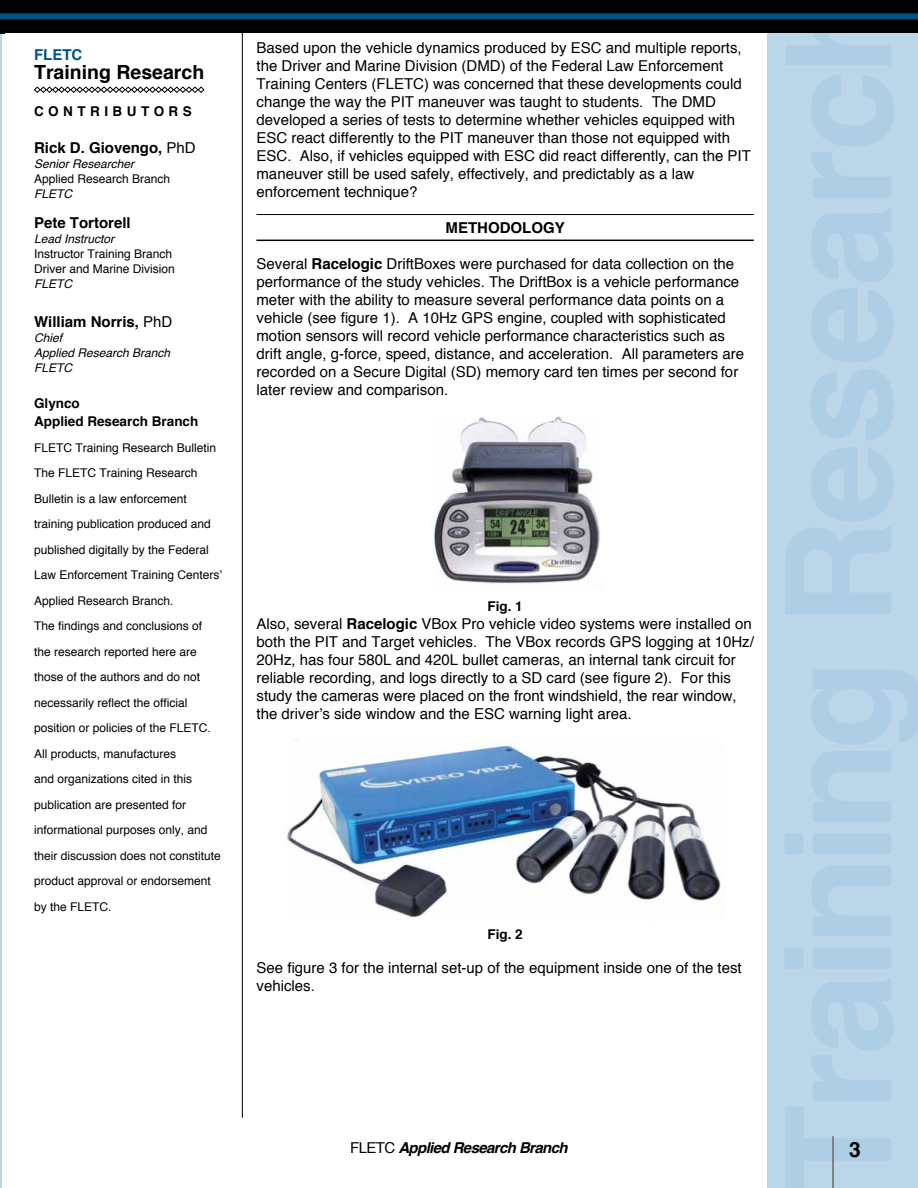
<style>
.page{position:relative;width:918px;height:1188px;background:#fff}
.page>*{position:absolute;margin:0;border:0;box-sizing:border-box;transform-origin:0 0}
.t1{font:700 21px "Helvetica";color:#000}
.t2{font:700 19.5px "Helvetica";color:#000}
.t3{font:15px/18px "Helvetica";color:#000}
.t4{font:700 15px "Helvetica";color:#000}
.t5{font:italic 700 15px "Helvetica";letter-spacing:-.04em;color:#000}
.t6{font:700 15px "Helvetica";color:#005288}
.t7{font:700 13.5px/18px "Helvetica";color:#000}
.t8{font:700 13.5px "Helvetica";letter-spacing:.33em;color:#000}
.t9{font:12px/25.5px "Helvetica";color:#000}
.t10{font:italic 12px/15px "Helvetica";color:#000}
.s1{font-weight:400}
.s2{font-family:"Arial"}
.s3{font-weight:700}
.s4{font-weight:400;font-style:normal}
</style>
<div class="page">
<div style="left:767px;top:0;width:151px;height:1188px;background:#bcd6e9"></div>
<hr style="left:0;top:0;width:2px;height:1188px;background:#bcd6e9">
<div style="left:0;top:0;width:918px;height:33px;background:#000"></div>
<div style="left:0;top:13px;width:918px;height:6px;background:#005288"></div>
<hr style="left:832px;top:1136px;width:2px;height:52px;background:#726658">
<hr style="left:242px;top:27px;width:1px;height:1091px;background:#000">
<svg style="left:34px;top:86px;width:171px;height:7px"></svg>
<hr style="left:256px;top:214px;width:498px;height:1px;background:#000">
<hr style="left:256px;top:240px;width:498px;height:1px;background:#000">
<img style="left:432px;top:416px;width:170px;height:172px">
<img style="left:287px;top:741px;width:437px;height:177px">
<p class="t6" style="left:34px;top:43px;width:50px">FLETC</p>
<h2 class="t2" style="left:34px;top:56px;width:172px">Training Research</h2>
<p class="t8" style="left:34px;top:100px;width:159px">CONTRIBUTORS</p>
<p class="t4" style="left:34px;top:135px;width:163px">Rick D. Giovengo, <span class="s1">PhD</span></p>
<p class="t10" style="left:34px;top:156px;width:102px">Senior Researcher</p>
<p class="t9" style="left:34px;top:166px;width:138px">Applied Research Branch</p>
<p class="t10" style="left:34px;top:186px;width:40px">FLETC</p>
<p class="t4" style="left:34px;top:210px;width:98px">Pete Tortorell</p>
<p class="t10" style="left:34px;top:231px;width:82px">Lead Instructor</p>
<p class="t9" style="left:34px;top:246px;width:142px;line-height:15px">Instructor Training Branch<br>Driver and Marine Division</p>
<p class="t10" style="left:34px;top:276px;width:40px">FLETC</p>
<p class="t4" style="left:34px;top:309px;width:140px">William Norris, <span class="s1">PhD</span></p>
<p class="t10" style="left:34px;top:330px;width:138px">Chief<br>Applied Research Branch<br>FLETC</p>
<p class="t7" style="left:34px;top:395px;width:166px">Glynco<br>Applied Research Branch</p>
<p class="t9" style="left:34px;top:435px;width:190px">FLETC Training Research Bulletin<br>The FLETC Training Research<br>Bulletin is a law enforcement training publication produced and published digitally by the Federal<br>Law Enforcement Training Centers’<br>Applied Research Branch.<br>The findings and conclusions of<br>the research reported here are those of the authors and do not necessarily reflect the official position or policies of the FLETC.<br>All products, manufactures<br>and organizations cited in this publication are presented for informational purposes only, and their discussion does not constitute product approval or endorsement by the FLETC.</p>
<p class="t3" style="left:256px;top:39px;width:496px">Based upon the <span class="s2">vehicle dynamics produced by</span> ESC and multiple reports, the Driver and Marine Division (DMD) of the Federal Law Enforcement Training Centers (FLETC) was concerned that these developments could change the way the PIT maneuver <span class="s2">was taught</span> to students. The DMD developed a series of tests to determine whether vehicles equipped with ESC react differently to the PIT maneuver than those not equipped with ESC. Also, if vehicles equipped with ESC did react differently, can the PIT maneuver still be used safely, effectively, and predictably as a law enforcement technique?</p>
<p class="t4" style="left:446px;top:215px;width:121px">METHODOLOGY</p>
<p class="t3" style="left:256px;top:255px;width:489px">Several <span class="s3">Racelogic</span> DriftBoxes were purchased for data collection on the performance of the study vehicles. The DriftBox is a vehicle performance meter with the ability to measure several performance data points on a vehicle (see figure 1). A 10Hz GPS engine, coupled with sophisticated motion sensors will record vehicle performance characteristics such as drift angle, g-force, speed, distance, and acceleration. All parameters are recorded on a Secure Digital (SD) memory card ten times per second for later review and comparison.</p>
<p class="t7" style="left:488px;top:597px;width:37px">Fig. 1</p>
<p class="t3" style="left:256px;top:615px;width:499px">Also, several <span class="s3">Racelogic</span> VBox Pro vehicle video systems were installed on both the PIT and Target vehicles. The VBox records GPS logging at 10Hz/ 20Hz, has four 580L and 420L bullet cameras, an internal tank circuit for reliable recording, and logs directly to a SD card (see figure 2). For this study the cameras were placed on the front windshield, the rear window, the driver’s side window and the ESC warning light area.</p>
<p class="t7" style="left:488px;top:926px;width:37px">Fig. 2</p>
<p class="t3" style="left:256px;top:960px;width:487px">See figure 3 for the internal set-up of the equipment inside one of the test vehicles.</p>
<p class="t5" style="left:350px;top:1135px;width:219px"><span class="s4">FLETC</span> Applied Research Branch</p>
<h1 class="t1" style="left:849px;top:1132px;width:13px">3</h1>
</div>
